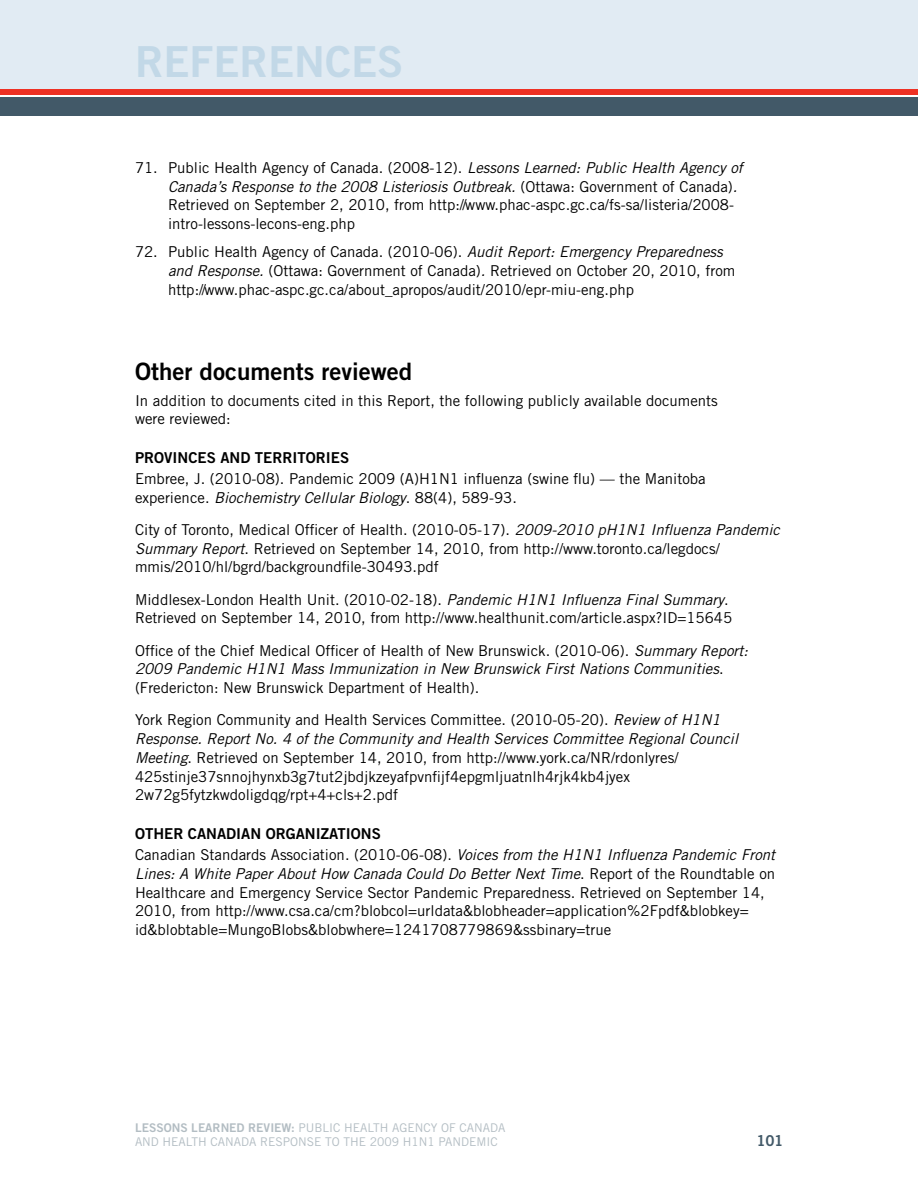
<style>
.page{position:relative;width:918px;height:1188px;background:#fff}
.page>*{position:absolute;margin:0;border:0;box-sizing:border-box;transform-origin:0 0}
.t1{font:42.75px "Trade Gothic LT Std Bd 2";color:#c2d8e7}
.t2{font:24px "Trade Gothic LT Std Bd 2";color:#000}
.t3{font:15px/18.8px "Trade Gothic LT Std";color:#000}
.t4{font:15px "Trade Gothic LT Std Bd 2";color:#000}
.t5{font:15px "Trade Gothic LT Std Bd 2";color:#425968}
.t6{font:12px/14.2px "Trade Gothic LT Std";color:#b3bdc3}
.s1{font-style:italic}
.s2{font-family:"Trade Gothic LT Std Bd 2"}
</style>
<div class="page">
<div style="left:0;top:0;width:918px;height:90px;background:#e1ebf3"></div>
<div style="left:0;top:97px;width:918px;height:18px;background:#425968"></div>
<div style="left:0;top:90px;width:918px;height:5px;background:#ee3124"></div>
<h1 class="t1" style="left:135px;top:35px;width:270px">REFERENCES</h1>
<p class="t3" style="left:168px;top:158px;width:576px;text-indent:-33px">71. Public Health Agency of Canada. (2008-12). <span class="s1">Lessons Learned: Public Health Agency of Canada’s Response to the 2008 Listeriosis Outbreak.</span> (Ottawa: Government of Canada)<span class="s1">.<br></span>Retrieved on September 2, 2010, from http://www.phac-aspc.gc.ca/fs-sa/listeria/2008- intro-lessons-lecons-eng.php</p>
<p class="t3" style="left:168px;top:242px;width:569px;text-indent:-33px">72. Public Health Agency of Canada. (2010-06). <span class="s1">Audit Report: Emergency Preparedness and Response.</span> (Ottawa: Government of Canada)<span class="s1">.</span> Retrieved on October 20, 2010, from http://www.phac-aspc.gc.ca/about_apropos/audit/2010/epr-miu-eng.php</p>
<h2 class="t2" style="left:135px;top:357px;width:279px">OTHER DOCUMENTS REVIEWED</h2>
<p class="t3" style="left:135px;top:391px;width:584px">I n addition to documents cited in this Report, the following publicly available documents were reviewed:</p>
<p class="t4" style="left:135px;top:448px;width:216px">PROVINCES AND TERRITORIES</p>
<p class="t3" style="left:135px;top:469px;width:572px">Embree, J. (2010-08). Pandemic 2009 (A)H1N 1 influenza (swine flu) — the Manitoba experience. <span class="s1">Biochemistry Cellular Biology</span>. 88(4), 589-93.</p>
<p class="t3" style="left:135px;top:520px;width:647px">City of Toronto, M edical Officer of Health. (2010-05-17). <span class="s1">2009-2010 pH1N1 Influenza Pandemic<br>Summary Report</span>. Retrieved on September 14, 2010, from http://www.toronto.ca/legdocs/ mmis/2010/hl/bgrd/backgroundfile-30493.pdf</p>
<p class="t3" style="left:135px;top:590px;width:599px">M iddlesex-London Health U nit. (2010-02-18). <span class="s1">Pandemic H1N1 Influenza Final Summary</span>.<br>Retrieved on September 14, 2010, from http://www.healthunit.com/article.aspx?ID=15645</p>
<p class="t3" style="left:135px;top:641px;width:615px">Office of the Chief M edical Officer of Health of N ew B runswick. (2010-06). <span class="s1">Summary Report:<br>2009 Pandemic H1N1 Mass Immunization in New Brunswick First Nations Communities</span>. (Fredericton: New Brunswick Department of Health).</p>
<p class="t3" style="left:135px;top:711px;width:605px">York Region Community and Health Services Committee. (2010-05-20). <span class="s1">Review of H1N1<br>Response. Report No. 4 of the Community and Health Services Committee Regional Council Meeting</span>. Retrieved on September 14, 2010, from http://www.york.ca/N R/rdonlyres/ 425stinje37snnojhynxb3g7tut2jbdjkzeyafpvnfijf4epgmljuatnlh4rjk4kb4jyex 2w72g5fytzkwdoligdqg/rpt+4+cls+2.pdf</p>
<p class="t4" style="left:135px;top:824px;width:247px">OTH ER CANADIAN ORGANIZATIONS</p>
<p class="t3" style="left:135px;top:845px;width:642px">Canadian Standards Association. (2010-06-08). <span class="s1">Voices from the H1N1 Influenza Pandemic Front Lines: A White Paper About How Canada Could Do Better Next Time</span>. Report of the Roundtable on Healthcare and Emergency Service Sector Pandemic Preparedness. Retrieved on September 14, 2010, from http://www.csa.ca/cm?blobcol=urldata&amp;blobheader=application%2Fpdf&amp;blobkey= id&amp;blobtable=M ungoB lobs&amp;blobwhere=1241708779869&amp;ssbinary=true</p>
<p class="t6" style="left:135px;top:1120px;width:372px"><span class="s2">LESSONS LEARNED REVIEW:</span> Public Health Agency of Canada and Health Canada Response to th e 2009 H1N 1 Pandemic</p>
<p class="t5" style="left:757px;top:1131px;width:28px">101</p>
</div>
